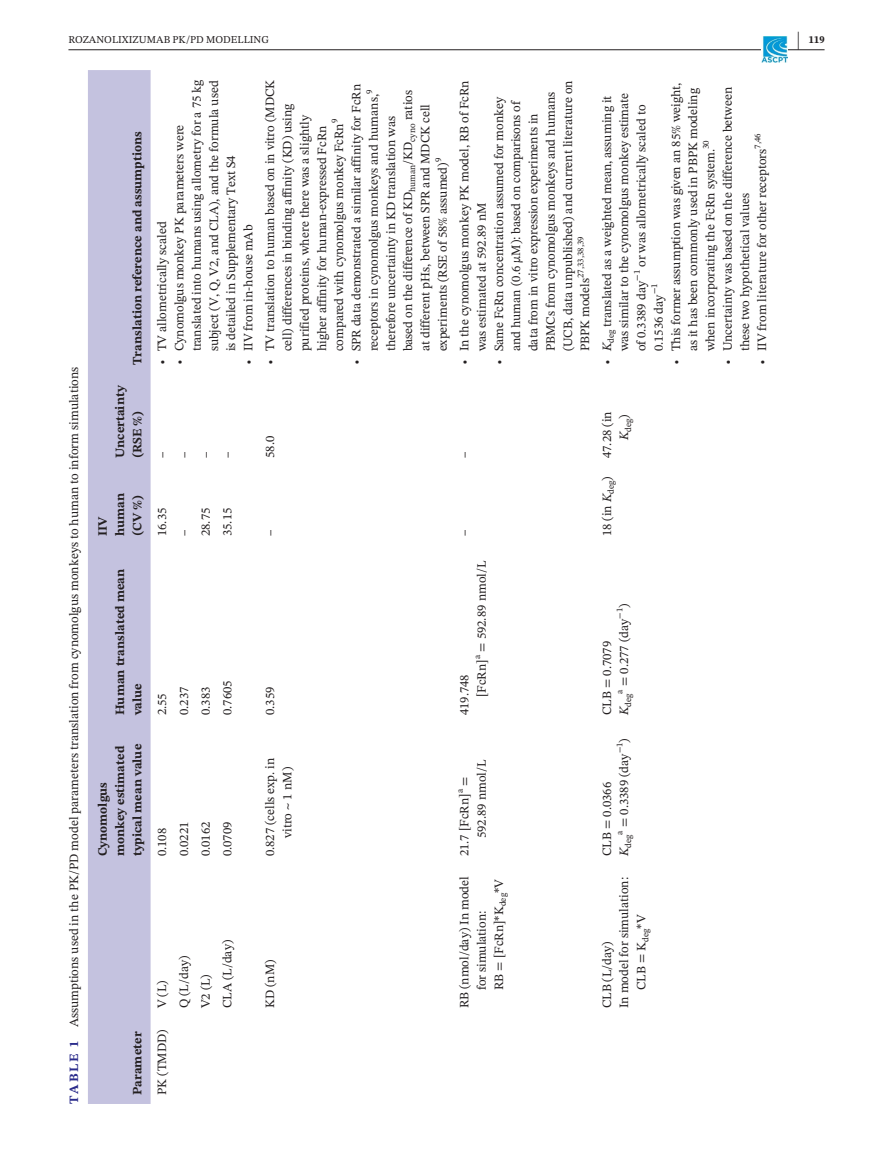
<style>
.page{position:relative;width:893px;height:1174px;background:#fff}
.page>*{position:absolute;margin:0;border:0;box-sizing:border-box;transform-origin:0 0}
.t1{font:700 21px "STIX Two Text";color:#231f20;scale:.42 1}
.t2{font:12.75px/17.2px "STIX Two Text";color:#231f20}
.t3{font:700 12.75px/17.2px "STIX Two Text";color:#231f20}
.t4{font:10.5px "STIX Two Text";color:#231f20}
.t5{font:700 10.5px "STIX Two Text";color:#231f20}
.t6{font:8.85px "STIX Two Text";color:#231f20}
.s1{font-weight:700;color:#2c2d8c}
.s2{font-style:italic}
</style>
<div class="page">
<hr style="left:68px;top:49px;width:756px;height:1px;background:#231f20">
<img style="left:762px;top:37px;width:25px;height:25px">
<div style="left:88px;top:70px;width:63px;height:1034px;background:#c4c2df"></div>
<h1 class="t1" style="left:797px;top:24px;width:8px">|</h1>
<p class="t4" style="left:68px;top:32px;width:202px">ROZANOLIXIZUMAB PK/PD MODELLING</p>
<p class="t5" style="left:809px;top:32px;width:17px">119</p>
<p class="t2" style="left:65px;top:1104px;width:738px;rotate:-90deg"><span class="s1">TABLE 1</span> Assumptions used in the PK/PD model parameters translation from cynomolgus monkeys to human to inform simulations</p>
<p class="t3" style="left:129px;top:365px;width:235px;rotate:-90deg">Translation reference and assumptions</p>
<p class="t3" style="left:112px;top:458px;width:75px;rotate:-90deg">Uncertainty (RSE %)</p>
<p class="t3" style="left:94px;top:536px;width:45px;rotate:-90deg">IIV human (CV %)</p>
<p class="t3" style="left:112px;top:715px;width:148px;rotate:-90deg">Human translated mean value</p>
<p class="t3" style="left:94px;top:856px;width:114px;rotate:-90deg">Cynomolgus monkey estimated typical mean value</p>
<p class="t3" style="left:129px;top:1095px;width:65px;rotate:-90deg">Parameter</p>
<p class="t2" style="left:171px;top:351px;width:273px;text-indent:-14px;rotate:-90deg">• Cynomolgus monkey PK parameters were translated into humans using allometry for a 75 kg subject (V, Q, V2, and CLA), and the formula used is detailed in Supplementary Text S4</p>
<p class="t2" style="left:153px;top:365px;width:145px;rotate:-90deg">• TV allometrically scaled</p>
<p class="t2" style="left:240px;top:365px;width:142px;rotate:-90deg">• IIV from in-house mAb</p>
<p class="t2" style="left:261px;top:351px;width:273px;text-indent:-14px;rotate:-90deg">• TV translation to human based on in vitro (MDCK cell) differences in binding affinity (KD) using purified proteins, where there was a slightly higher affinity for human-expressed FcRn compared with cynomolgus monkey FcRn<sup>9</sup></p>
<p class="t2" style="left:348px;top:365px;width:282px;text-align:center;rotate:-90deg">• SPR data demonstrated a similar affinity for FcRn receptors in cynomolgus monkeys and humans,</p>
<p class="t6" style="left:363px;top:94px;width:6px;rotate:-90deg">9</p>
<p class="t2" style="left:382px;top:351px;width:263px;rotate:-90deg">therefore uncertainty in KD translation was based on the difference of KD<sub>human</sub>/KD<sub>cyno</sub> ratios at different pHs, between SPR and MDCK cell experiments (RSE of 58% assumed)</p>
<p class="t6" style="left:432px;top:162px;width:6px;rotate:-90deg">9</p>
<p class="t2" style="left:456px;top:351px;width:273px;text-indent:-14px;rotate:-90deg">• In the cynomolgus monkey PK model, RB of FcRn was estimated at 592.89 nM</p>
<p class="t2" style="left:490px;top:351px;width:273px;text-indent:-14px;rotate:-90deg">• Same FcRn concentration assumed for monkey and human (0.6 µM): based on comparisons of data from in vitro expression experiments in PBMCs from cynomolgus monkeys and humans (UCB, data unpublished) and current literature on PBPK models</p>
<p class="t6" style="left:574px;top:278px;width:44px;rotate:-90deg">27,33,38,39</p>
<p class="t2" style="left:667px;top:351px;width:270px;text-indent:-14px;rotate:-90deg">• This former assumption was given an 85% weight, as it has been commonly used in PBPK modeling when incorporating the FcRn system.</p>
<p class="t2" style="left:719px;top:351px;width:266px;text-indent:-14px;rotate:-90deg">• Uncertainty was based on the difference between these two hypothetical values</p>
<p class="t2" style="left:598px;top:351px;width:260px;text-indent:-14px;rotate:-90deg">• <span class="s2">K</span><sub>deg</sub> translated as a weighted mean, assuming it was similar to the cynomolgus monkey estimate of 0.3389 day</p>
<p class="t2" style="left:633px;top:267px;width:164px;rotate:-90deg">or was allometrically scaled to</p>
<p class="t6" style="left:751px;top:149px;width:17px;rotate:-90deg">7,46</p>
<p class="t6" style="left:699px;top:149px;width:10px;rotate:-90deg">30</p>
<p class="t2" style="left:753px;top:365px;width:218px;rotate:-90deg">• IIV from literature for other receptors</p>
<p class="t6" style="left:630px;top:281px;width:12px;rotate:-90deg">−1</p>
<p class="t6" style="left:648px;top:294px;width:12px;rotate:-90deg">−1</p>
<p class="t2" style="left:650px;top:351px;width:59px;rotate:-90deg">0.1536 day</p>
<p class="t2" style="left:153px;top:458px;width:8px;rotate:-90deg">–</p>
<p class="t2" style="left:175px;top:458px;width:8px;rotate:-90deg">–</p>
<p class="t2" style="left:197px;top:458px;width:8px;rotate:-90deg">–</p>
<p class="t2" style="left:219px;top:458px;width:8px;rotate:-90deg">–</p>
<p class="t2" style="left:153px;top:536px;width:30px;rotate:-90deg">16.35</p>
<p class="t2" style="left:175px;top:536px;width:8px;rotate:-90deg">–</p>
<p class="t2" style="left:197px;top:536px;width:30px;rotate:-90deg">28.75</p>
<p class="t2" style="left:219px;top:536px;width:30px;rotate:-90deg">35.15</p>
<p class="t2" style="left:261px;top:458px;width:24px;rotate:-90deg">58.0</p>
<p class="t2" style="left:261px;top:536px;width:8px;rotate:-90deg">–</p>
<p class="t2" style="left:153px;top:715px;width:24px;rotate:-90deg">2.55</p>
<p class="t2" style="left:175px;top:715px;width:30px;rotate:-90deg">0.237</p>
<p class="t2" style="left:197px;top:715px;width:30px;rotate:-90deg">0.383</p>
<p class="t2" style="left:219px;top:715px;width:36px;rotate:-90deg">0.7605</p>
<p class="t2" style="left:153px;top:856px;width:30px;rotate:-90deg">0.108</p>
<p class="t2" style="left:175px;top:856px;width:36px;rotate:-90deg">0.0221</p>
<p class="t2" style="left:197px;top:856px;width:36px;rotate:-90deg">0.0162</p>
<p class="t2" style="left:219px;top:856px;width:36px;rotate:-90deg">0.0709</p>
<p class="t2" style="left:261px;top:715px;width:30px;rotate:-90deg">0.359</p>
<p class="t2" style="left:261px;top:838px;width:82px;text-indent:-18px;rotate:-90deg">0.827 (cells exp. in vitro ~ 1 nM)</p>
<p class="t2" style="left:153px;top:1008px;width:29px;rotate:-90deg">V (L)</p>
<p class="t2" style="left:153px;top:1095px;width:67px;rotate:-90deg">PK (TMDD)</p>
<p class="t2" style="left:175px;top:1008px;width:54px;rotate:-90deg">Q (L/day)</p>
<p class="t2" style="left:197px;top:1008px;width:36px;rotate:-90deg">V2 (L)</p>
<p class="t2" style="left:219px;top:1008px;width:70px;rotate:-90deg">CLA (L/day)</p>
<p class="t2" style="left:261px;top:1008px;width:50px;rotate:-90deg">KD (nM)</p>
<p class="t2" style="left:456px;top:458px;width:8px;rotate:-90deg">–</p>
<p class="t2" style="left:456px;top:536px;width:8px;rotate:-90deg">–</p>
<p class="t2" style="left:473px;top:652px;width:93px;rotate:-90deg">= 592.89 nmol/L</p>
<p class="t6" style="left:471px;top:659px;width:6px;rotate:-90deg">a</p>
<p class="t2" style="left:456px;top:697px;width:39px;text-indent:-18px;rotate:-90deg">419.748 [FcRn]</p>
<p class="t2" style="left:456px;top:838px;width:80px;text-indent:-18px;rotate:-90deg">21.7 [FcRn]<sup>a</sup> =<br>592.89 nmol/L</p>
<p class="t2" style="left:456px;top:990px;width:116px;text-indent:-18px;rotate:-90deg">RB (nmol/day) In model for simulation:<br>RB = [FcRn]*K<sub>deg</sub>*V</p>
<p class="t2" style="left:598px;top:458px;width:48px;rotate:-90deg">47.28 (in</p>
<p class="t6" style="left:622px;top:440px;width:27px;rotate:-90deg"><sup>K</sup>deg<sup>)</sup></p>
<p class="t2" style="left:598px;top:536px;width:61px;rotate:-90deg">18 (in <span class="s2">K</span><sub>deg</sub>)</p>
<p class="t2" style="left:615px;top:608px;width:6px;rotate:-90deg">)</p>
<p class="t6" style="left:613px;top:618px;width:12px;rotate:-90deg">−1</p>
<p class="t2" style="left:615px;top:693px;width:77px;rotate:-90deg"><sup>a</sup> = 0.277 (day</p>
<p class="t2" style="left:598px;top:715px;width:76px;rotate:-90deg">CLB = 0.7079</p>
<p class="t6" style="left:622px;top:715px;width:23px;rotate:-90deg"><sup>K</sup>deg</p>
<p class="t2" style="left:615px;top:742px;width:6px;rotate:-90deg">)</p>
<p class="t6" style="left:613px;top:753px;width:12px;rotate:-90deg">−1</p>
<p class="t2" style="left:615px;top:834px;width:83px;rotate:-90deg"><sup>a</sup> = 0.3389 (day</p>
<p class="t2" style="left:598px;top:856px;width:76px;rotate:-90deg">CLB = 0.0366</p>
<p class="t6" style="left:622px;top:856px;width:23px;rotate:-90deg"><sup>K</sup>deg</p>
<p class="t2" style="left:615px;top:1008px;width:133px;rotate:-90deg">In model for simulation:</p>
<p class="t2" style="left:598px;top:1008px;width:69px;rotate:-90deg">CLB (L/day)</p>
<p class="t2" style="left:633px;top:990px;width:77px;rotate:-90deg">CLB = K<sub>deg</sub>*V</p>
</div>
